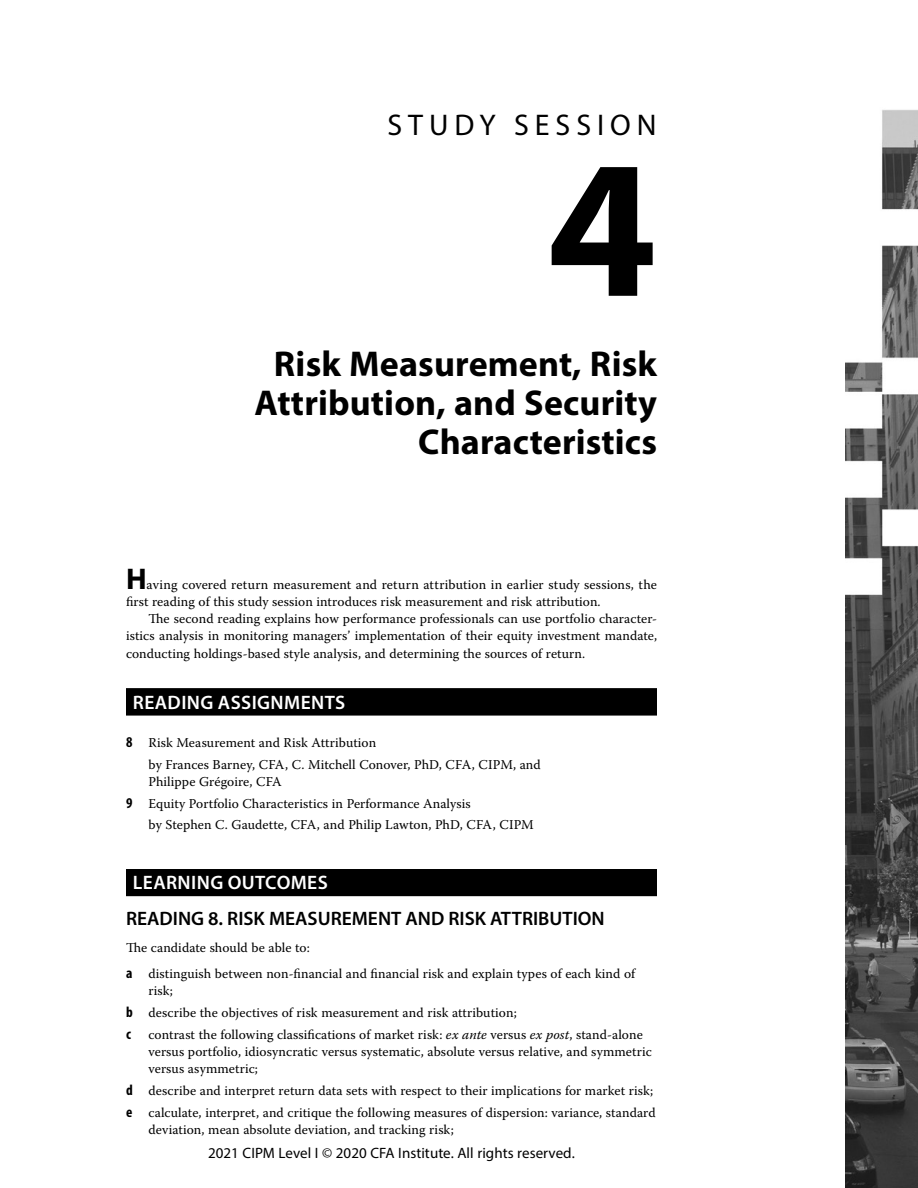
<style>
.page{position:relative;width:918px;height:1188px;background:#fff}
.page>*{position:absolute;margin:0;border:0;box-sizing:border-box;transform-origin:0 0}
.SS_NUM{font:700 198px "Myriad Pro";color:#000}
.SS_TITLE{font:700 36px/39px "Myriad Pro";letter-spacing:.005em;color:#000;text-align:right}
.SS_LABEL{font:30px "Myriad Pro";letter-spacing:.2em;color:#000}
.SS_INTRO_T1{font:700 30px "Myriad Pro";color:#000}
.H2_no_space_above{font:600 19.5px "Myriad Pro";color:#000}
.SS_H1{font:600 19.5px "Myriad Pro";letter-spacing:.02em;color:#fff}
.t1{font:15px "Myriad Pro";letter-spacing:.005em;color:#000}
.NL1_middle{font:13.5px/17.2px "Warnock Pro";letter-spacing:.005em;color:#000}
.SS_INTRO_T{font:13.5px/17.2px "Warnock Pro";letter-spacing:.005em;color:#000;text-align:justify}
.SS_INTRO_T1-2{font:13.5px/17.2px "Warnock Pro";letter-spacing:.005em;color:#000}
.NL1_first{font:13.5px/17.2px "Warnock Pro";letter-spacing:.005em;color:#000}
.NL1_middle_cont{font:13.5px/17.2px "Warnock Pro";letter-spacing:.005em;color:#000}
.NL1_last_cont{font:13.5px "Warnock Pro";letter-spacing:.005em;color:#000}
.T1{font:13.5px "Warnock Pro";letter-spacing:.005em;color:#000}
.s1{font-family:"Myriad Pro";font-weight:700;font-stretch:condensed;font-size:15px}
.s2{font-style:italic}
</style>
<div class="page">
<img style="left:845px;top:110px;width:73px;height:1078px">
<div style="left:126px;top:688px;width:531px;height:27px;background:#000"></div>
<div style="left:126px;top:869px;width:531px;height:27px;background:#000"></div>
<p class="SS_LABEL" style="left:387px;top:107px;width:271px">STUDY SESSION</p>
<p class="SS_NUM" style="left:547px;top:100px;width:111px">4</p>
<p class="SS_TITLE" style="left:255px;top:343px;width:404px">Risk Measurement, Risk<br>Attribution, and Security<br>Characteristics</p>
<p class="SS_INTRO_T1" style="left:126px;top:559px;width:22px">H</p>
<p class="SS_INTRO_T1-2" style="left:126px;top:575px;width:533px;text-indent:21px">aving covered return measurement and return attribution in earlier study sessions, the first reading of this study session introduces risk measurement and risk attribution.</p>
<p class="SS_INTRO_T" style="left:126px;top:610px;width:533px;text-indent:22px">The second reading explains how performance professionals can use portfolio character&shy;istics analysis in monitoring managers’ implementation of their equity investment mandate, conducting holdings-based style analysis, and determining the sources of return.</p>
<p class="SS_H1" style="left:133px;top:690px;width:214px">READING ASSIGNMENTS</p>
<p class="NL1_first" style="left:126px;top:734px;width:252px"><span class="s1">8</span> Risk Measurement and Risk Attribution</p>
<p class="NL1_middle_cont" style="left:148px;top:755px;width:394px">by Frances Barney, CFA, C. Mitchell Conover, PhD, CFA, CIPM, and<br>Philippe Grégoire, CFA</p>
<p class="NL1_middle" style="left:126px;top:794px;width:346px"><span class="s1">9</span> Equity Portfolio Characteristics in Performance Analysis</p>
<p class="NL1_last_cont" style="left:149px;top:817px;width:387px">by Stephen C. Gaudette, CFA, and Philip Lawton, PhD, CFA, CIPM</p>
<p class="SS_H1" style="left:133px;top:870px;width:196px">LEARNING OUTCOMES</p>
<p class="H2_no_space_above" style="left:126px;top:906px;width:480px">READING 8. RISK MEASUREMENT AND RISK ATTRIBUTION</p>
<p class="T1" style="left:126px;top:939px;width:185px">The candidate should be able to:</p>
<p class="NL1_first" style="left:148px;top:965px;width:488px;text-indent:-22px"><span class="s1">a</span> distinguish between non-financial and financial risk and explain types of each kind of risk;</p>
<p class="NL1_middle" style="left:126px;top:1004px;width:392px"><span class="s1">b</span> describe the objectives of risk measurement and risk attribution;</p>
<p class="NL1_middle" style="left:148px;top:1025px;width:505px;text-indent:-22px"><span class="s1">c</span> contrast the following classifications of market risk: <span class="s2">ex ante</span> versus <span class="s2">ex post</span>, stand-alone versus portfolio, idiosyncratic versus systematic, absolute versus relative, and symmetric versus asymmetric;</p>
<p class="NL1_middle" style="left:126px;top:1082px;width:529px"><span class="s1">d</span> describe and interpret return data sets with respect to their implications for market risk;</p>
<p class="NL1_middle" style="left:148px;top:1103px;width:509px;text-indent:-22px"><span class="s1">e</span> calculate, interpret, and critique the following measures of dispersion: variance, standard deviation, mean absolute deviation, and tracking risk;</p>
<p class="t1" style="left:208px;top:1144px;width:368px">2021 CIPM Level I © 2020 CFA Institute. All rights reserved.</p>
</div>
